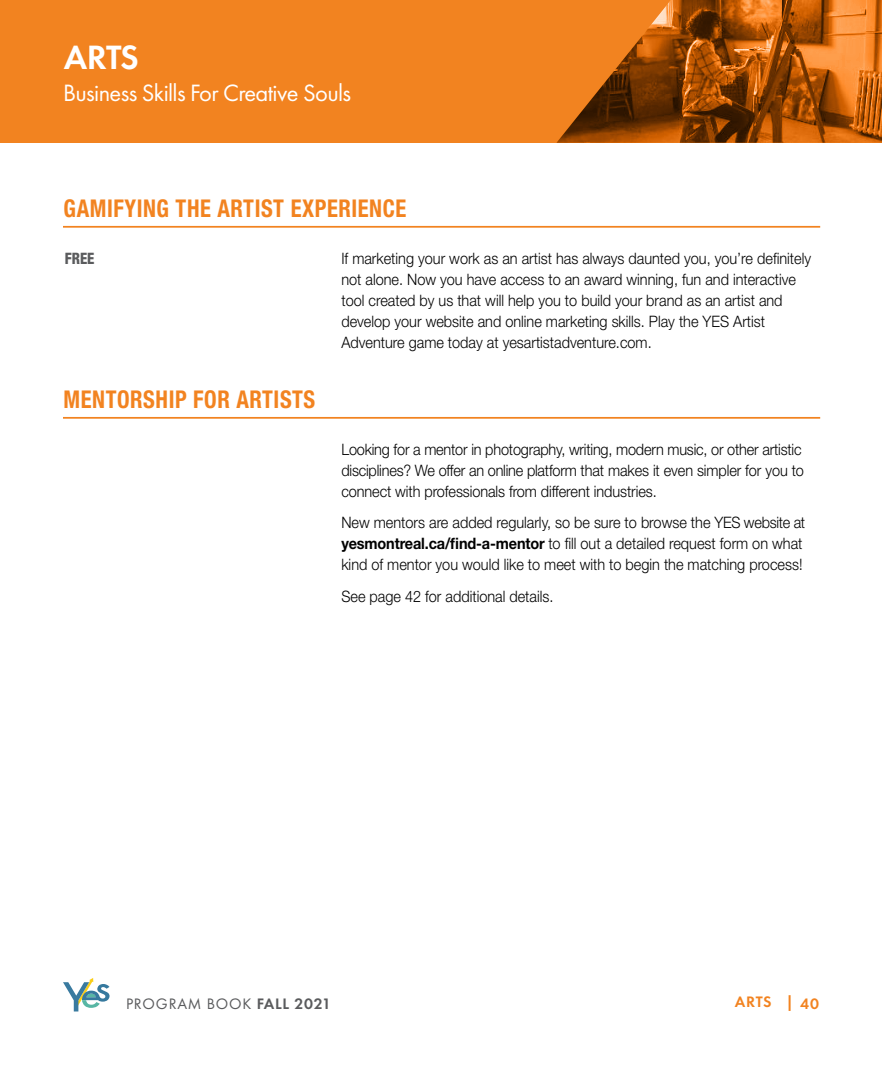
<style>
.page{position:relative;width:882px;height:1071px;background:#fff}
.page>*{position:absolute;margin:0;border:0;box-sizing:border-box;transform-origin:0 0}
.t1{font:600 35px "Futura PT";color:#fff}
.t2{font:700 condensed 24.5px "Helvetica Neue LT Std";letter-spacing:.025em;color:#f28320;scale:.92 1}
.t3{font:24.5px "Futura PT";letter-spacing:-.025em;color:#fff}
.t4{font:300 15.75px/21px "Helvetica Neue LT Std";color:#000;scale:.92 1}
.t5{font:15.75px "Futura PT";letter-spacing:.05em;color:#5a5b5d}
.t6{font:600 15.75px "Futura PT";letter-spacing:.05em;color:#f28320}
.t7{font:800 condensed 15.75px "Helvetica Neue LT Std";color:#5a5b5d;scale:.92 1}
.s1{font-weight:700}
.s2{font-weight:600}
</style>
<div class="page">
<div style="left:0;top:0;width:430px;height:143px;background:#f28320"></div>
<div style="left:430px;top:0;width:452px;height:143px;background:#f28320"></div>
<svg style="left:558px;top:0;width:324px;height:143px"></svg>
<svg style="left:63px;top:978px;width:47px;height:34px"></svg>
<hr style="left:63px;top:226px;width:757px;height:2px;background:#f28320">
<hr style="left:63px;top:417px;width:757px;height:2px;background:#f28320">
<h1 class="t1" style="left:64px;top:35px;width:77px">ARTS</h1>
<h2 class="t3" style="left:63px;top:78px;width:290px">Business Skills For Creative Souls</h2>
<h2 class="t2" style="left:64px;top:193px;width:374px">GAMIFYING THE ARTIST EXPERIENCE</h2>
<p class="t7" style="left:65px;top:249px;width:34px">FREE</p>
<h2 class="t2" style="left:64px;top:384px;width:275px">MENTORSHIP FOR ARTISTS</h2>
<p class="t4" style="left:341px;top:248px;width:512px">If marketing your work as an artist has always daunted you, you’re definitely not alone. Now you have access to an award winning, fun and interactive tool created by us that will help you to build your brand as an artist and develop your website and online marketing skills. Play the YES Artist Adventure game today at yesartistadventure.com.</p>
<p class="t4" style="left:341px;top:439px;width:504px">Looking for a mentor in photography, writing, modern music, or other artistic disciplines? We offer an online platform that makes it even simpler for you to connect with professionals from different industries.</p>
<p class="t4" style="left:341px;top:512px;width:506px">New mentors are added regularly, so be sure to browse the YES website at <span class="s1">yesmontreal.ca/find-a-mentor</span> to fill out a detailed request form on what kind of mentor you would like to meet with to begin the matching process!</p>
<p class="t4" style="left:341px;top:586px;width:232px">See page 42 for additional details.</p>
<p class="t5" style="left:126px;top:994px;width:207px">PROGRAM BOOK <span class="s2">FALL 2021</span></p>
<p class="t6" style="left:735px;top:992px;width:86px">ARTS | 40</p>
</div>
